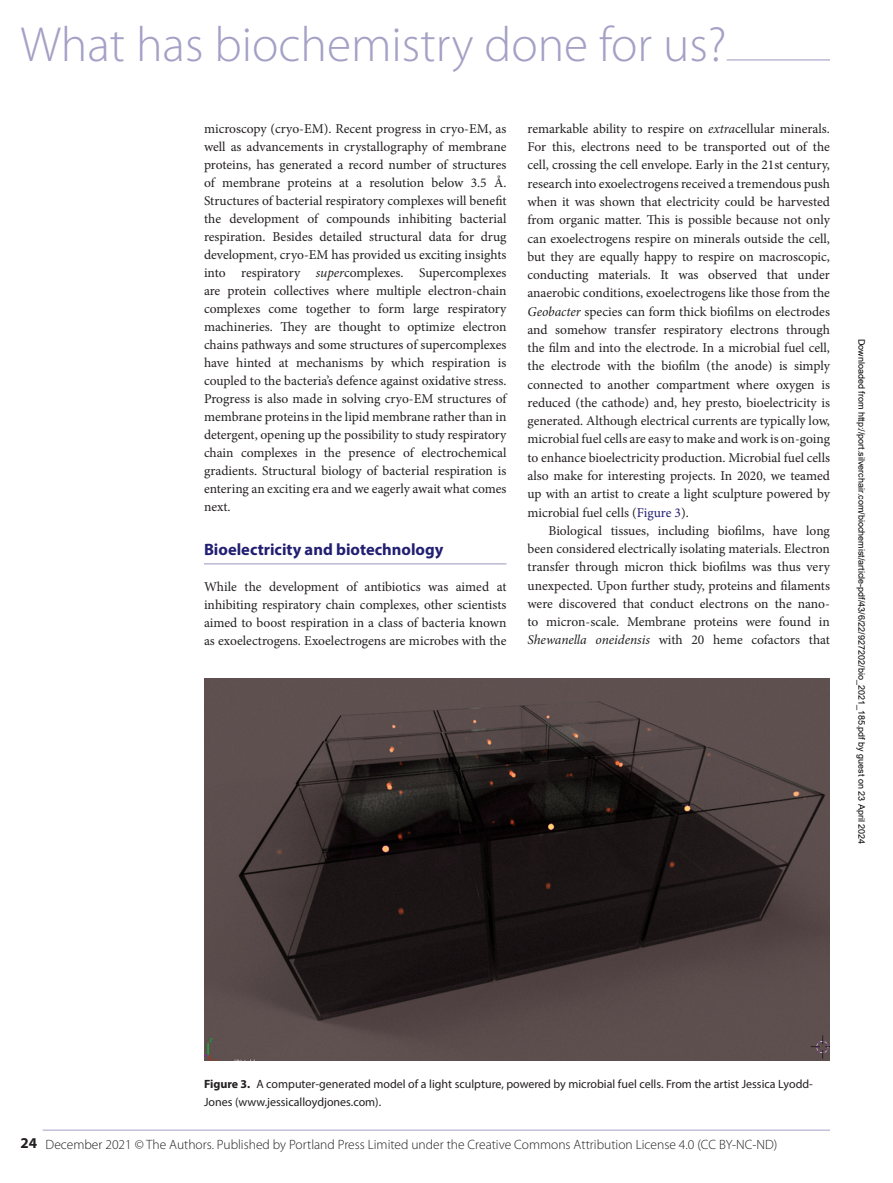
<style>
.page{position:relative;width:893px;height:1183px;background:#fff}
.page>*{position:absolute;margin:0;border:0;box-sizing:border-box;transform-origin:0 0}
.t1{font:300 49.5px "Myriad Pro";color:#a4a0c6}
.t2{font:700 16.5px "Myriad Pro";color:#221f72}
.t3{font:13.5px/18.3px "Minion Pro";color:#231f20;text-align:justify}
.t4{font:300 13.5px "Myriad Pro";color:#231f20}
.t5{font:12px/18px "Myriad Pro";color:#231f20}
.t6{font:9px "Arial";color:#000}
.s1{font-style:italic}
.s2{color:#221f72}
.s3{font-weight:700}
.s4{font-weight:700;font-size:15px}
</style>
<div class="page">
<hr style="left:43px;top:1129px;width:787px;height:1px;background:#a4a0c6">
<hr style="left:727px;top:59px;width:103px;height:1px;background:#a4a0c6">
<hr style="left:204px;top:563px;width:302px;height:1px;background:#a4a0c6">
<img style="left:204px;top:678px;width:626px;height:382px">
<h1 class="t1" style="left:20px;top:14px;width:708px">What has biochemistry done for us?</h1>
<p class="t3" style="left:204px;top:120px;width:304px">microscopy (cryo-EM). Recent progress in cryo-EM, as well as advancements in crystallography of membrane proteins, has generated a record number of structures of membrane proteins at a resolution below 3.5 Å.<br>Structures of bacterial respiratory complexes will benefit the development of compounds inhibiting bacterial respiration. Besides detailed structural data for drug development, cryo-EM has provided us exciting insights into respiratory <span class="s1">super</span>complexes. Supercomplexes are protein collectives where multiple electron-chain complexes come together to form large respiratory machineries. They are thought to optimize electron chains pathways and some structures of supercomplexes have hinted at mechanisms by which respiration is coupled to the bacteria’s defence against oxidative stress.<br>Progress is also made in solving cryo-EM structures of membrane proteins in the lipid membrane rather than in detergent, opening up the possibility to study respiratory chain complexes in the presence of electrochemical gradients. Structural biology of bacterial respiration is entering an exciting era and we eagerly await what comes next.</p>
<p class="t2" style="left:204px;top:538px;width:241px">Bioelectricity and biotechnology</p>
<p class="t3" style="left:204px;top:577px;width:304px">While the development of antibiotics was aimed at inhibiting respiratory chain complexes, other scientists aimed to boost respiration in a class of bacteria known as exoelectrogens. Exoelectrogens are microbes with the</p>
<p class="t3" style="left:527px;top:119px;width:304px">remarkable ability to respire on <span class="s1">extra</span>cellular minerals.<br>For this, electrons need to be transported out of the cell, crossing the cell envelope. Early in the 21st century, research into exoelectrogens received a tremendous push when it was shown that electricity could be harvested from organic matter. This is possible because not only can exoelectrogens respire on minerals outside the cell, but they are equally happy to respire on macroscopic, conducting materials. It was observed that under anaerobic conditions, exoelectrogens like those from the <span class="s1">Geobacter</span> species can form thick biofilms on electrodes and somehow transfer respiratory electrons through the film and into the electrode. In a microbial fuel cell, the electrode with the biofilm (the anode) is simply connected to another compartment where oxygen is reduced (the cathode) and, hey presto, bioelectricity is generated. Although electrical currents are typically low, microbial fuel cells are easy to make and work is on-going to enhance bioelectricity production. Microbial fuel cells also make for interesting projects. In 2020, we teamed up with an artist to create a light sculpture powered by microbial fuel cells (<span class="s2">Figure 3</span>).</p>
<p class="t3" style="left:527px;top:521px;width:304px;text-indent:21px">Biological tissues, including biofilms, have long been considered electrically isolating materials. Electron transfer through micron thick biofilms was thus very unexpected. Upon further study, proteins and filaments were discovered that conduct electrons on the nano&shy;to micron-scale. Membrane proteins were found in <span class="s1">Shewanella oneidensis</span> with 20 heme cofactors that</p>
<p class="t6" style="left:865px;top:339px;width:506px;rotate:90deg">Downloaded from http://port.silverchair.com/biochemist/article-pdf/43/6/22/927202/bio_2021_185.pdf by guest on 23 April 2024</p>
<p class="t5" style="left:204px;top:1074px;width:610px"><span class="s3">Figure 3.</span> A computer-generated model of a light sculpture, powered by microbial fuel cells. From the artist Jessica Lyodd-<br>Jones (www.jessicalloydjones.com).</p>
<p class="t4" style="left:20px;top:1135px;width:758px"><span class="s4">24</span> December 2021 © The Authors. Published by Portland Press Limited under the Creative Commons Attribution License 4.0 (CC BY-NC-ND)</p>
</div>
